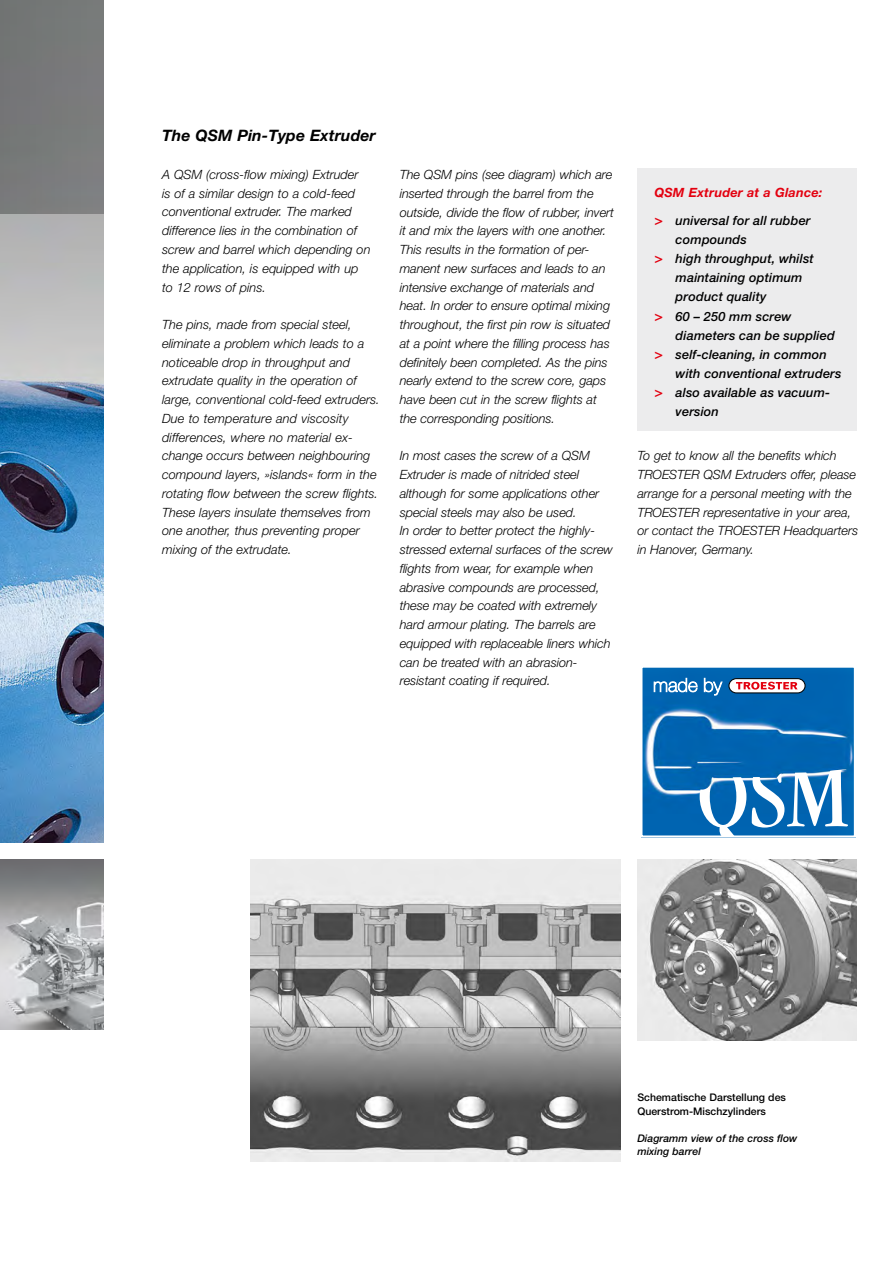
<style>
.page{position:relative;width:893px;height:1263px;background:#fff}
.page>*{position:absolute;margin:0;border:0;box-sizing:border-box;transform-origin:0 0}
.t1{font:italic 700 15.75px "Helvetica Neue";letter-spacing:.005em;color:#000}
.t2{font:italic 300 12.75px/18.8px "Helvetica Neue";letter-spacing:-.005em;color:#000}
.t3{font:italic 500 12.75px "Helvetica Neue";letter-spacing:.01em;color:#000}
.t4{font:italic 700 12.75px/28px "Helvetica Neue";letter-spacing:.015em;color:#e3000f}
.t5{font:500 10.5px/13.5px "Helvetica Neue";color:#000}
.t6{font:italic 500 10.5px/13.5px "Helvetica Neue";color:#000}
.s1{font-weight:500;font-style:normal;font-size:14.25px}
.s2{font-weight:500;color:#000}
.s3{font-style:normal;font-size:14.25px;color:#e3000f}
</style>
<div class="page">
<img style="left:0;top:213px;width:103px;height:629px">
<div style="left:637px;top:168px;width:220px;height:263px;background:#ececed"></div>
<img style="left:643px;top:668px;width:210px;height:167px">
<svg style="left:700px;top:768px;width:148px;height:67px"></svg>
<div style="left:640px;top:665px;width:216px;height:173px;border:2px solid #fff"></div>
<svg style="left:654px;top:678px;width:43px;height:14px"></svg>
<svg style="left:704px;top:678px;width:18px;height:17px"></svg>
<div style="left:729px;top:679px;width:76px;height:14px;background:#fff;border-radius:7px"></div>
<div style="left:728px;top:678px;width:78px;height:15px;border:1px solid #000;border-radius:7px"></div>
<svg style="left:736px;top:682px;width:61px;height:8px"></svg>
<img style="left:250px;top:859px;width:371px;height:302px">
<img style="left:637px;top:859px;width:219px;height:181px">
<div style="left:0;top:0;width:103px;height:213px;background:#78797a"></div>
<img style="left:0;top:859px;width:104px;height:170px">
<p class="t1" style="left:162px;top:126px;width:215px">The QSM Pin-Type Extruder</p>
<p class="t2" style="left:162px;top:165px;width:210px">A QSM (cross-flow mixing) Extruder<br>is of a similar design to a cold-feed conventional extruder. The marked difference lies in the combination of screw and barrel which depending on the application, is equipped with up to 12 rows of pins.</p>
<p class="t2" style="left:162px;top:315px;width:219px">The pins, made from special steel, eliminate a problem which leads to a noticeable drop in throughput and extrudate quality in the operation of large, conventional cold-feed extruders.<br>Due to temperature and viscosity differences, where no material ex - change occurs between neighbouring com pound layers, »islands« form in the rotating flow between the screw flights.<br>These layers insulate themselves from one another, thus preventing proper mixing of the extrudate.</p>
<p class="t2" style="left:400px;top:165px;width:216px">The QSM pins (see diagram) which are inserted through the barrel from the outside, divide the flow of rubber, invert it and mix the layers with one another.<br>This results in the formation of per&shy;manent new surfaces and leads to an intensive exchange of materials and heat. In order to ensure optimal mixing throughout, the first pin row is situated at a point where the filling process has definitely been completed. As the pins nearly extend to the screw core, gaps have been cut in the screw flights at the corresponding positions.</p>
<p class="t2" style="left:400px;top:446px;width:215px">In most cases the screw of a QSM Extruder is made of nitrided steel although for some applications other special steels may also be used.<br>In order to better protect the highly&shy;stressed external surfaces of the screw flights from wear, for example when abrasive compounds are processed, these may be coated with extremely hard armour plating. The barrels are equipped with replaceable liners which can be treated with an abrasion&shy;resistant coating if required.</p>
<p class="t4" style="left:654px;top:178px;width:169px">QSM Extruder at a Glance: <span class="s1">&gt;</span> <span class="s2">universal for all rubber</span></p>
<p class="t3" style="left:676px;top:232px;width:73px">compounds</p>
<p class="t3" style="left:654px;top:251px;width:161px"><span class="s3">&gt;</span> high throughput, whilst</p>
<p class="t3" style="left:676px;top:270px;width:128px">maintaining optimum</p>
<p class="t3" style="left:676px;top:289px;width:92px">product quality</p>
<p class="t3" style="left:654px;top:308px;width:139px"><span class="s3">&gt;</span> 60 – 250 mm screw</p>
<p class="t3" style="left:676px;top:327px;width:161px">diameters can be supplied</p>
<p class="t3" style="left:654px;top:346px;width:174px"><span class="s3">&gt;</span> self-cleaning, in common</p>
<p class="t3" style="left:676px;top:366px;width:167px">with conventional extruders</p>
<p class="t3" style="left:654px;top:385px;width:177px"><span class="s3">&gt;</span> also available as vacuum-</p>
<p class="t3" style="left:676px;top:404px;width:45px">version</p>
<p class="t2" style="left:637px;top:446px;width:222px">To get to know all the benefits which TROESTER QSM Extruders offer, please arrange for a personal meeting with the TROESTER representative in your area, or contact the TROESTER Headquarters in Hanover, Germany.</p>
<p class="t5" style="left:637px;top:1091px;width:150px">Schematische Darstellung des<br>Querstrom-Mischzylinders</p>
<p class="t6" style="left:637px;top:1131px;width:161px">Diagramm view of the cross flow mixing barrel</p>
</div>
